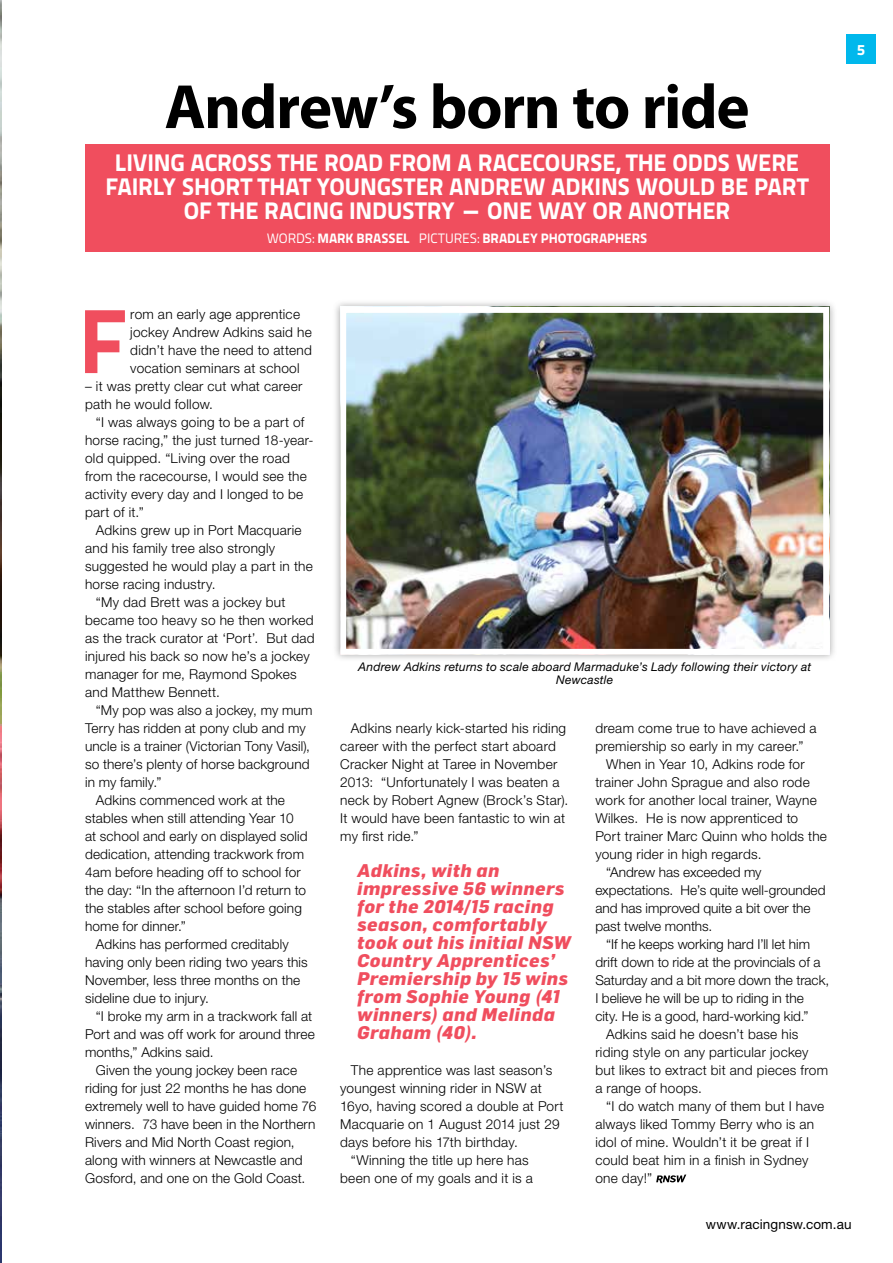
<style>
.page{position:relative;width:893px;height:1263px;background:#fff}
.page>*{position:absolute;margin:0;border:0;box-sizing:border-box;transform-origin:0 0}
.t1{font:91.05px "Titillium Text 14 L 999 wt";color:#f04e5e}
.t2{font:700 63px "Myriad Pro";letter-spacing:-.02em;color:#000}
.t3{font:24px/24px "Titillium Text 14 L 999 wt";letter-spacing:-.005em;color:#fff;text-align:center}
.t4{font:italic 18px/18px "Flama Extra Bold Alt";letter-spacing:.03em;color:#f04e5e}
.t5{font:15px "Titillium Text 14 L 999 wt";color:#fff}
.t6{font:300 13.65px/18px "Helvetica Neue LT Std";letter-spacing:.015em;color:#000}
.t7{font:13.65px "Titillium Text 14 L 999 wt";letter-spacing:-.005em;color:#fff}
.t8{font:300 13.65px "Helvetica Neue LT Std";letter-spacing:-.005em;color:#000}
.t9{font:13.5px "Helvetica Neue LT Std";letter-spacing:.01em;color:#000}
.t10{font:italic 12px/12.8px "Helvetica Neue LT Std";letter-spacing:.015em;color:#000;text-align:center}
.s1{font-family:"Titillium Text 14 L 400 wt"}
</style>
<div class="page">
<img style="left:0;top:0;width:1px;height:1263px">
<div style="left:85px;top:144px;width:744px;height:107px;background:#f04e5e"></div>
<div style="left:846px;top:34px;width:30px;height:30px;background:#00b8ec"></div>
<svg style="left:656px;top:1174px;width:30px;height:9px"></svg>
<div style="left:332px;top:299px;width:505px;height:364px;background:#000;opacity:.35"></div>
<img style="left:347px;top:314px;width:475px;height:334px">
<div style="left:340px;top:307px;width:489px;height:348px;border:6px solid #fff"></div>
<h2 class="t2" style="left:165px;top:66px;width:587px">Andrew’s born to ride</h2>
<h3 class="t3" style="left:106px;top:150px;width:704px">LIVING ACROSS THE ROAD FROM A RACECOURSE, THE ODDS WERE<br>FAIRLY SHORT THAT YOUNGSTER ANDREW ADKINS WOULD BE PART<br>OF THE RACING INDUSTRY - ONE WAY OR ANOTHER</h3>
<p class="t7" style="left:267px;top:229px;width:382px"><span class="s1">WORDS:</span> MARK BRASSEL <span class="s1">PICTURES:</span> BRADLEY PHOTOGRAPHERS</p>
<h1 class="t1" style="left:79px;top:284px;width:50px">F</h1>
<p class="t6" style="left:130px;top:305px;width:183px">rom an early age apprentice jockey Andrew Adkins said he didn’t have the need to attend vocation seminars at school</p>
<p class="t6" style="left:85px;top:377px;width:219px">– it was pretty clear cut what career path he would follow.</p>
<p class="t6" style="left:85px;top:413px;width:230px;text-indent:11px">“I was always going to be a part of horse racing,” the just turned 18-year&shy;old quipped. “Living over the road from the racecourse, I would see the activity every day and I longed to be part of it.”</p>
<p class="t6" style="left:96px;top:521px;width:207px">Adkins grew up in Port Macquarie</p>
<p class="t6" style="left:85px;top:539px;width:192px">and his family tree also strongly</p>
<p class="t6" style="left:85px;top:557px;width:229px">suggested he would play a part in the</p>
<p class="t6" style="left:85px;top:575px;width:132px">horse racing industry.</p>
<p class="t6" style="left:96px;top:593px;width:191px">“My dad Brett was a jockey but</p>
<p class="t6" style="left:85px;top:611px;width:230px">became too heavy so he then worked</p>
<p class="t6" style="left:85px;top:629px;width:231px">as the track curator at ‘Port’. But dad</p>
<p class="t6" style="left:85px;top:647px;width:226px">injured his back so now he’s a jockey</p>
<p class="t6" style="left:85px;top:665px;width:213px">manager for me, Raymond Spokes</p>
<p class="t6" style="left:85px;top:683px;width:137px">and Matthew Bennett.</p>
<p class="t6" style="left:96px;top:701px;width:218px">“My pop was also a jockey, my mum</p>
<p class="t6" style="left:85px;top:719px;width:222px">Terry has ridden at pony club and my</p>
<p class="t6" style="left:85px;top:737px;width:226px">uncle is a trainer (Victorian Tony Vasil),</p>
<p class="t6" style="left:85px;top:755px;width:226px">so there’s plenty of horse background</p>
<p class="t6" style="left:85px;top:773px;width:78px">in my family.”</p>
<p class="t6" style="left:96px;top:791px;width:191px">Adkins commenced work at the</p>
<p class="t6" style="left:85px;top:809px;width:210px">stables when still attending Year 10</p>
<p class="t6" style="left:85px;top:827px;width:224px">at school and early on displayed solid</p>
<p class="t6" style="left:85px;top:845px;width:220px">dedication, attending trackwork from</p>
<p class="t6" style="left:85px;top:863px;width:217px">4am before heading off to school for</p>
<p class="t6" style="left:85px;top:881px;width:223px">the day: “In the afternoon I’d return to</p>
<p class="t6" style="left:85px;top:899px;width:218px">the stables after school before going</p>
<p class="t6" style="left:85px;top:917px;width:102px">home for dinner.”</p>
<p class="t6" style="left:96px;top:935px;width:195px">Adkins has performed creditably</p>
<p class="t6" style="left:85px;top:953px;width:224px">having only been riding two years this</p>
<p class="t6" style="left:85px;top:971px;width:217px">November, less three months on the</p>
<p class="t6" style="left:85px;top:989px;width:126px">sideline due to injury.</p>
<p class="t6" style="left:96px;top:1007px;width:218px">“I broke my arm in a trackwork fall at</p>
<p class="t6" style="left:85px;top:1025px;width:231px">Port and was off work for around three</p>
<p class="t6" style="left:85px;top:1043px;width:130px">months,” Adkins said.</p>
<p class="t6" style="left:96px;top:1061px;width:203px">Given the young jockey been race</p>
<p class="t6" style="left:85px;top:1079px;width:223px">riding for just 22 months he has done</p>
<p class="t6" style="left:85px;top:1097px;width:233px">extremely well to have guided home 76</p>
<p class="t6" style="left:85px;top:1115px;width:232px">winners. 73 have been in the Northern</p>
<p class="t6" style="left:85px;top:1133px;width:211px">Rivers and Mid North Coast region,</p>
<p class="t6" style="left:85px;top:1151px;width:219px">along with winners at Newcastle and</p>
<p class="t6" style="left:85px;top:1169px;width:222px">Gosford, and one on the Gold Coast.</p>
<p class="t10" style="left:358px;top:660px;width:454px">Andrew Adkins returns to scale aboard Marmaduke’s Lady following their victory at<br>Newcastle</p>
<p class="t6" style="left:340px;top:719px;width:230px;text-indent:11px">Adkins nearly kick-started his riding career with the perfect start aboard Cracker Night at Taree in November 2013: “Unfortunately I was beaten a neck by Robert Agnew (Brock’s Star).<br>It would have been fantastic to win at my first ride.”</p>
<h3 class="t4" style="left:357px;top:863px;width:215px">Adkins, with an impressive 56 winners for the 2014/15 racing season, comfortably took out his initial NSW<br>Country Apprentices’<br>Premiership by 15 wins from Sophie Young (41 winners) and Melinda<br>Graham (40).</h3>
<p class="t6" style="left:351px;top:1061px;width:203px">The apprentice was last season’s</p>
<p class="t6" style="left:340px;top:1079px;width:203px">youngest winning rider in NSW at</p>
<p class="t6" style="left:340px;top:1097px;width:225px">16yo, having scored a double at Port</p>
<p class="t6" style="left:340px;top:1115px;width:221px">Macquarie on 1 August 2014 just 29</p>
<p class="t6" style="left:340px;top:1133px;width:179px">days before his 17th birthday.</p>
<p class="t6" style="left:351px;top:1151px;width:179px">“Winning the title up here has</p>
<p class="t6" style="left:340px;top:1169px;width:194px">been one of my goals and it is a</p>
<p class="t6" style="left:595px;top:719px;width:223px">dream come true to have achieved a</p>
<p class="t6" style="left:595px;top:737px;width:210px">premiership so early in my career.”</p>
<p class="t6" style="left:606px;top:755px;width:200px">When in Year 10, Adkins rode for</p>
<p class="t6" style="left:595px;top:773px;width:216px">trainer John Sprague and also rode</p>
<p class="t6" style="left:595px;top:791px;width:223px">work for another local trainer, Wayne</p>
<p class="t6" style="left:595px;top:809px;width:204px">Wilkes. He is now apprenticed to</p>
<p class="t6" style="left:595px;top:827px;width:233px">Port trainer Marc Quinn who holds the</p>
<p class="t6" style="left:595px;top:845px;width:168px">young rider in high regards.</p>
<p class="t6" style="left:606px;top:863px;width:157px">“Andrew has exceeded my</p>
<p class="t6" style="left:595px;top:881px;width:232px">expectations. He’s quite well-grounded</p>
<p class="t6" style="left:595px;top:899px;width:217px">and has improved quite a bit over the</p>
<p class="t8" style="left:595px;top:918px;width:119px">past twelve months.</p>
<p class="t6" style="left:606px;top:935px;width:206px">“If he keeps working hard I’ll let him</p>
<p class="t6" style="left:595px;top:953px;width:227px">drift down to ride at the provincials of a</p>
<p class="t6" style="left:595px;top:971px;width:235px">Saturday and a bit more down the track,</p>
<p class="t6" style="left:595px;top:989px;width:210px">I believe he will be up to riding in the</p>
<p class="t6" style="left:595px;top:1007px;width:215px">city. He is a good, hard-working kid.”</p>
<p class="t6" style="left:606px;top:1025px;width:194px">Adkins said he doesn’t base his</p>
<p class="t6" style="left:595px;top:1043px;width:215px">riding style on any particular jockey</p>
<p class="t6" style="left:595px;top:1061px;width:234px">but likes to extract bit and pieces from</p>
<p class="t6" style="left:595px;top:1079px;width:108px">a range of hoops.</p>
<p class="t6" style="left:606px;top:1097px;width:220px">“I do watch many of them but I have</p>
<p class="t6" style="left:595px;top:1115px;width:220px">always liked Tommy Berry who is an</p>
<p class="t6" style="left:595px;top:1133px;width:215px">idol of mine. Wouldn’t it be great if I</p>
<p class="t6" style="left:595px;top:1151px;width:215px">could beat him in a finish in Sydney</p>
<p class="t6" style="left:595px;top:1169px;width:58px">one day!”</p>
<p class="t5" style="left:857px;top:40px;width:9px">5</p>
<p class="t9" style="left:706px;top:1216px;width:147px">www.racingnsw.com.au</p>
</div>
